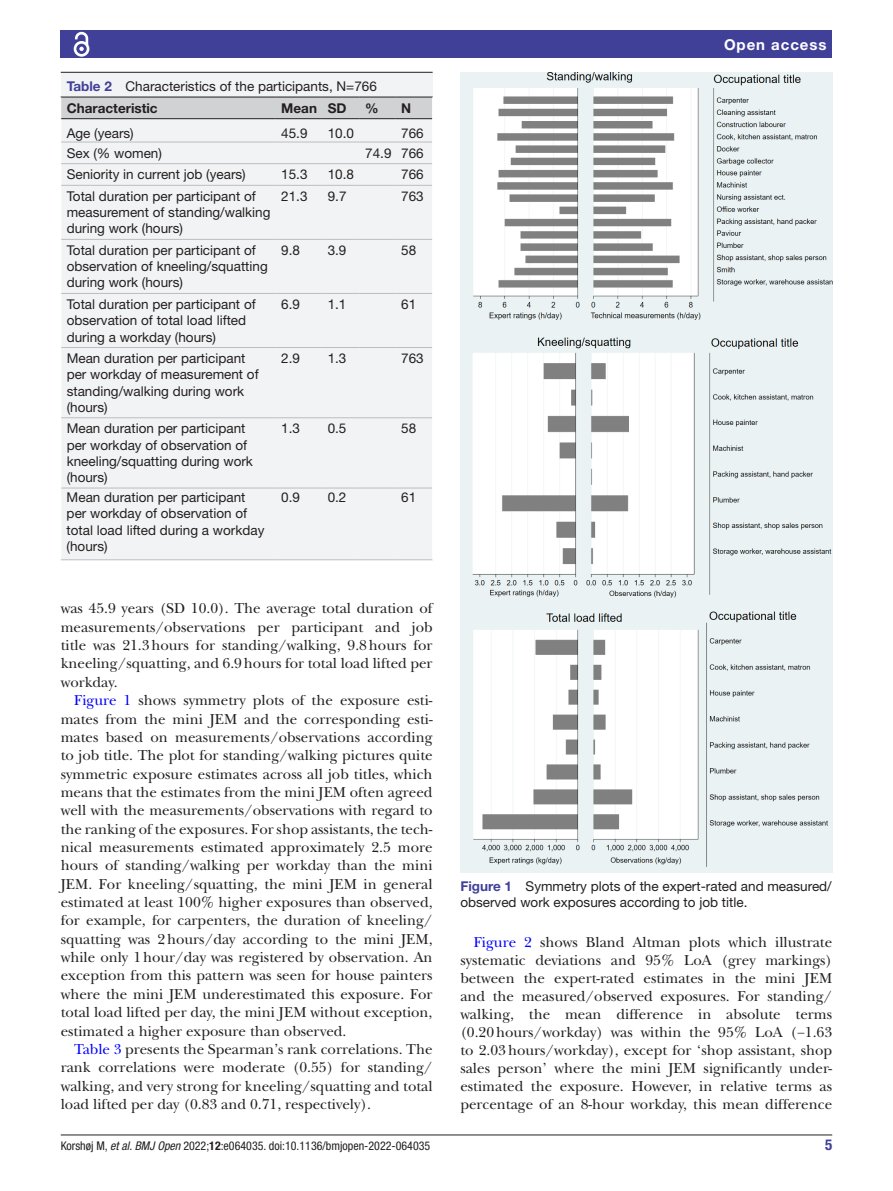
<style>
.page{position:relative;width:893px;height:1191px;background:#fff}
.page>*{position:absolute;margin:0;border:0;box-sizing:border-box;transform-origin:0 0}
.t1{font:15px/18.3px "New Baskerville";color:#231f20;text-align:justify}
.t2{font:700 15px "Helvetica Neue LT Std";letter-spacing:.065em;color:#fff}
.t3{font:700 condensed 15px "Helvetica Neue LT Std";color:#414099}
.t4{font:13.5px/16.2px "Helvetica Neue LT Std";color:#231f20}
.t5{font:700 13.5px "Helvetica Neue LT Std";color:#231f20}
.t6{font:condensed 12px "Helvetica Neue LT Std";color:#231f20}
.s1{font-weight:700;color:#414099}
.s2{font-weight:700}
.s3{color:#00f}
.s4{font-style:italic}
</style>
<div class="page">
<hr style="left:61px;top:1134px;width:771px;height:1px;background:#231f20">
<div style="left:61px;top:31px;width:771px;height:27px;background:#414099"></div>
<svg style="left:73px;top:31px;width:17px;height:26px"></svg>
<div style="left:61px;top:73px;width:372px;height:487px;background:#f2f3f4"></div>
<hr style="left:61px;top:72px;width:372px;height:1px;background:#231f20">
<hr style="left:61px;top:185px;width:214px;height:1px;background:#bcbdc0">
<hr style="left:275px;top:185px;width:47px;height:1px;background:#bcbdc0">
<hr style="left:322px;top:185px;width:37px;height:1px;background:#bcbdc0">
<hr style="left:359px;top:185px;width:36px;height:1px;background:#bcbdc0">
<hr style="left:395px;top:185px;width:37px;height:1px;background:#bcbdc0">
<hr style="left:61px;top:239px;width:214px;height:1px;background:#bcbdc0">
<hr style="left:275px;top:239px;width:47px;height:1px;background:#bcbdc0">
<hr style="left:322px;top:239px;width:37px;height:1px;background:#bcbdc0">
<hr style="left:359px;top:239px;width:36px;height:1px;background:#bcbdc0">
<hr style="left:395px;top:239px;width:37px;height:1px;background:#bcbdc0">
<hr style="left:61px;top:293px;width:214px;height:1px;background:#bcbdc0">
<hr style="left:275px;top:293px;width:47px;height:1px;background:#bcbdc0">
<hr style="left:322px;top:293px;width:37px;height:1px;background:#bcbdc0">
<hr style="left:359px;top:293px;width:36px;height:1px;background:#bcbdc0">
<hr style="left:395px;top:293px;width:37px;height:1px;background:#bcbdc0">
<hr style="left:61px;top:347px;width:214px;height:1px;background:#bcbdc0">
<hr style="left:275px;top:347px;width:47px;height:1px;background:#bcbdc0">
<hr style="left:322px;top:347px;width:37px;height:1px;background:#bcbdc0">
<hr style="left:359px;top:347px;width:36px;height:1px;background:#bcbdc0">
<hr style="left:395px;top:347px;width:37px;height:1px;background:#bcbdc0">
<hr style="left:61px;top:417px;width:214px;height:1px;background:#bcbdc0">
<hr style="left:275px;top:417px;width:47px;height:1px;background:#bcbdc0">
<hr style="left:322px;top:417px;width:37px;height:1px;background:#bcbdc0">
<hr style="left:359px;top:417px;width:36px;height:1px;background:#bcbdc0">
<hr style="left:395px;top:417px;width:37px;height:1px;background:#bcbdc0">
<hr style="left:61px;top:488px;width:214px;height:1px;background:#bcbdc0">
<hr style="left:61px;top:559px;width:214px;height:1px;background:#bcbdc0">
<hr style="left:275px;top:488px;width:47px;height:1px;background:#bcbdc0">
<hr style="left:275px;top:559px;width:47px;height:1px;background:#bcbdc0">
<hr style="left:322px;top:488px;width:37px;height:1px;background:#bcbdc0">
<hr style="left:322px;top:559px;width:37px;height:1px;background:#bcbdc0">
<hr style="left:359px;top:488px;width:36px;height:1px;background:#bcbdc0">
<hr style="left:359px;top:559px;width:36px;height:1px;background:#bcbdc0">
<hr style="left:395px;top:488px;width:37px;height:1px;background:#bcbdc0">
<hr style="left:395px;top:559px;width:38px;height:1px;background:#bcbdc0">
<svg style="left:60px;top:97px;width:373px;height:87px"></svg>
<hr style="left:432px;top:185px;width:1px;height:54px;background:#fff">
<hr style="left:432px;top:239px;width:1px;height:54px;background:#fff">
<hr style="left:432px;top:293px;width:1px;height:54px;background:#fff">
<hr style="left:432px;top:347px;width:1px;height:71px;background:#fff">
<hr style="left:432px;top:418px;width:1px;height:70px;background:#fff">
<hr style="left:432px;top:488px;width:1px;height:71px;background:#fff">
<img style="left:460px;top:73px;width:372px;height:800px">
<p class="t4" style="left:67px;top:75px;width:312px;line-height:22px"><span class="s1">Table 2</span> Characteristics of the participants, N=766<br><span class="s2">Characteristic</span></p>
<p class="t5" style="left:281px;top:99px;width:67px">Mean SD</p>
<p class="t5" style="left:365px;top:99px;width:15px">%</p>
<p class="t5" style="left:401px;top:99px;width:12px">N</p>
<p class="t4" style="left:67px;top:124px;width:68px">Age (years)</p>
<p class="t4" style="left:281px;top:124px;width:28px">45.9</p>
<p class="t4" style="left:328px;top:124px;width:28px">10.0</p>
<p class="t4" style="left:401px;top:124px;width:24px">766</p>
<p class="t4" style="left:67px;top:145px;width:97px">Sex (% women)</p>
<p class="t4" style="left:365px;top:145px;width:60px">74.9 766</p>
<p class="t4" style="left:67px;top:166px;width:181px">Seniority in current job (years)</p>
<p class="t4" style="left:281px;top:166px;width:28px">15.3</p>
<p class="t4" style="left:328px;top:166px;width:28px">10.8</p>
<p class="t4" style="left:401px;top:166px;width:24px">766</p>
<p class="t4" style="left:67px;top:188px;width:205px">Total duration per participant of measurement of standing/walking during work (hours)</p>
<p class="t4" style="left:281px;top:188px;width:28px">21.3</p>
<p class="t4" style="left:328px;top:188px;width:20px">9.7</p>
<p class="t4" style="left:401px;top:188px;width:24px">763</p>
<p class="t4" style="left:67px;top:242px;width:203px">Total duration per participant of observation of kneeling/squatting during work (hours)</p>
<p class="t4" style="left:281px;top:242px;width:20px">9.8</p>
<p class="t4" style="left:328px;top:242px;width:20px">3.9</p>
<p class="t4" style="left:401px;top:242px;width:17px">58</p>
<p class="t4" style="left:67px;top:296px;width:191px">Total duration per participant of observation of total load lifted during a workday (hours)</p>
<p class="t4" style="left:281px;top:296px;width:20px">6.9</p>
<p class="t4" style="left:328px;top:296px;width:20px">1.1</p>
<p class="t4" style="left:401px;top:296px;width:17px">61</p>
<p class="t4" style="left:67px;top:350px;width:194px">Mean duration per participant per workday of measurement of standing/walking during work (hours)</p>
<p class="t4" style="left:281px;top:350px;width:20px">2.9</p>
<p class="t4" style="left:328px;top:350px;width:20px">1.3</p>
<p class="t4" style="left:401px;top:350px;width:24px">763</p>
<p class="t4" style="left:67px;top:420px;width:188px">Mean duration per participant per workday of observation of kneeling/squatting during work (hours)</p>
<p class="t4" style="left:281px;top:420px;width:20px">1.3</p>
<p class="t4" style="left:328px;top:420px;width:20px">0.5</p>
<p class="t4" style="left:401px;top:420px;width:17px">58</p>
<p class="t4" style="left:67px;top:489px;width:199px">Mean duration per participant per workday of observation of total load lifted during a workday (hours)</p>
<p class="t4" style="left:281px;top:489px;width:20px">0.9</p>
<p class="t4" style="left:328px;top:489px;width:20px">0.2</p>
<p class="t4" style="left:401px;top:489px;width:17px">61</p>
<p class="t1" style="left:61px;top:599px;width:373px">was 45.9 years (SD 10.0). The average total duration of measurements/observations per participant and job title was 21.3hours for standing/walking, 9.8hours for kneeling/squatting, and 6.9hours for total load lifted per workday.</p>
<p class="t1" style="left:61px;top:691px;width:373px;text-indent:14px"><span class="s3">Figure 1</span> shows symmetry plots of the exposure esti&shy;mates from the mini JEM and the corresponding esti&shy;mates based on measurements/observations according to job title. The plot for standing/walking pictures quite symmetric exposure estimates across all job titles, which means that the estimates from the mini JEM often agreed well with the measurements/observations with regard to the ranking of the exposures. For shop assistants, the tech&shy;nical measurements estimated approximately 2.5 more hours of standing/walking per workday than the mini JEM. For kneeling/squatting, the mini JEM in general estimated at least 100% higher exposures than observed, for example, for carpenters, the duration of kneeling/ squatting was 2hours/day according to the mini JEM, while only 1hour/day was registered by observation. An exception from this pattern was seen for house painters where the mini JEM underestimated this exposure. For total load lifted per day, the mini JEM without exception, estimated a higher exposure than observed.</p>
<p class="t1" style="left:61px;top:1040px;width:373px;text-indent:14px"><span class="s3">Table 3</span> presents the Spearman’s rank correlations. The rank correlations were moderate (0.55) for standing/ walking, and very strong for kneeling/squatting and total load lifted per day (0.83 and 0.71, respectively).</p>
<p class="t2" style="left:724px;top:35px;width:104px">Open access</p>
<p class="t4" style="left:460px;top:877px;width:373px"><span class="s1">Figure 1</span> Symmetry plots of the expert-rated and measured/ observed work exposures according to job title.</p>
<p class="t1" style="left:460px;top:933px;width:373px;text-indent:14px"><span class="s3">Figure 2</span> shows Bland Altman plots which illustrate systematic deviations and 95% LoA (grey markings) between the expert-rated estimates in the mini JEM and the measured/observed exposures. For standing/ walking, the mean difference in absolute terms (0.20hours/workday) was within the 95% LoA (−1.63 to 2.03hours/workday), except for ‘shop assistant, shop sales person’ where the mini JEM significantly under&shy;estimated the exposure. However, in relative terms as percentage of an 8-hour workday, this mean difference</p>
<p class="t6" style="left:61px;top:1138px;width:371px">Korshøj M, <span class="s4">et al</span>. <span class="s4">BMJ Open</span> 2022;<span class="s2">12</span>:e064035. doi:10.1136/bmjopen-2022-064035</p>
<p class="t3" style="left:825px;top:1135px;width:9px">5</p>
</div>
